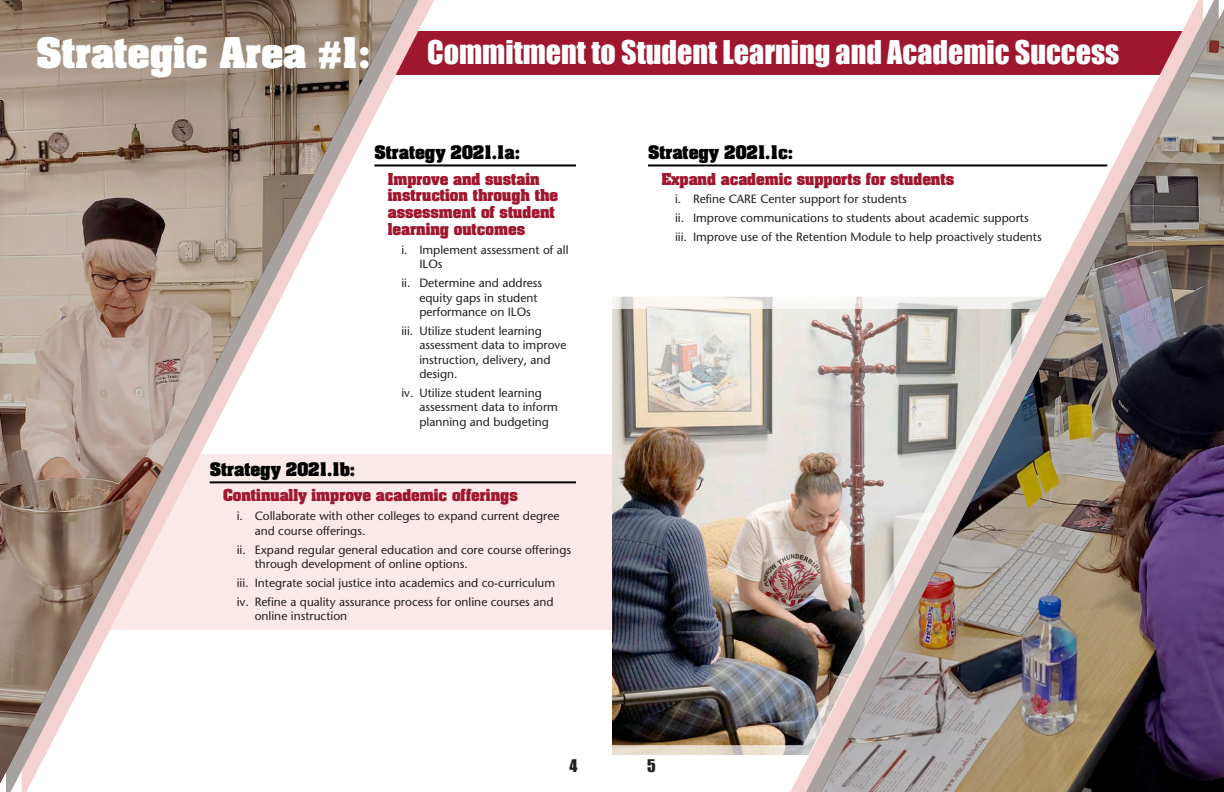
<style>
.page{position:relative;width:1224px;height:792px;background:#fff}
.page>*{position:absolute;margin:0;border:0;box-sizing:border-box;transform-origin:0 0}
.Strategic_Plan{font:700 36px "Aachen";color:#fff}
.plan_title{font:30px "Impact";color:#fff}
._2021_title{font:700 16px "Aachen";color:#000}
.t1{font:16px "Impact";color:#231f20}
.strategy_title{font:700 14px/16.8px "Aachen";color:#9f172e}
.roman_text{font:12px/14.4px "ATC Onyx";color:#231f20}
.s1{font-family:"Arial";font-weight:900}
</style>
<div class="page">
<div style="left:331px;top:31px;width:893px;height:44px;background:#9f172e"></div>
<img style="left:612px;top:309px;width:178px;height:436px">
<img style="left:790px;top:166px;width:16px;height:626px">
<img style="left:806px;top:0;width:413px;height:792px">
<img style="left:821px;top:10px;width:403px;height:782px">
<div style="left:105px;top:454px;width:507px;height:176px;background:#fbe8e8"></div>
<img style="left:0;top:0;width:404px;height:784px">
<hr style="left:374px;top:164px;width:202px;height:2px;background:#000">
<hr style="left:210px;top:481px;width:366px;height:2px;background:#000">
<hr style="left:648px;top:164px;width:459px;height:2px;background:#000">
<p class="Strategic_Plan" style="left:36px;top:25px;width:336px">Strategic Area <span class="s1">#</span>1:</p>
<p class="plan_title" style="left:427px;top:29px;width:694px">Commitment to Student Learning and Academic Success</p>
<p class="_2021_title" style="left:374px;top:140px;width:147px">Strategy 2021.1a:</p>
<p class="strategy_title" style="left:388px;top:170px;width:172px">Improve and sustain instruction through the assessment of student learning outcomes</p>
<p class="roman_text" style="left:419px;top:242px;width:151px;text-indent:-18px">i. Implement assessment of all<br>ILOs</p>
<p class="roman_text" style="left:419px;top:276px;width:124px;text-indent:-18px">ii. Determine and address equity gaps in student performance on ILOs</p>
<p class="roman_text" style="left:419px;top:323px;width:149px;text-indent:-18px">iii. Utilize student learning assessment data to improve instruction, delivery, and design.</p>
<p class="roman_text" style="left:419px;top:385px;width:140px;text-indent:-18px">iv. Utilize student learning assessment data to inform planning and budgeting</p>
<p class="_2021_title" style="left:210px;top:457px;width:147px">Strategy 2021.1b:</p>
<p class="strategy_title" style="left:223px;top:487px;width:296px">Continually improve academic offerings</p>
<p class="roman_text" style="left:255px;top:509px;width:306px;text-indent:-18px">i. Collaborate with other colleges to expand current degree and course offerings.</p>
<p class="roman_text" style="left:255px;top:542px;width:318px;text-indent:-18px">ii. Expand regular general education and core course offerings through development of online options.</p>
<p class="roman_text" style="left:237px;top:575px;width:320px">iii. Integrate social justice into academics and co-curriculum</p>
<p class="roman_text" style="left:255px;top:594px;width:300px;text-indent:-18px">iv. Refine a quality assurance process for online courses and online instruction</p>
<p class="_2021_title" style="left:648px;top:140px;width:147px">Strategy 2021.1c:</p>
<p class="strategy_title" style="left:662px;top:170px;width:294px">Expand academic supports for students</p>
<p class="roman_text" style="left:675px;top:192px;width:233px">i. Refine CARE Center support for students</p>
<p class="roman_text" style="left:675px;top:211px;width:355px">ii. Improve communications to students about academic supports</p>
<p class="roman_text" style="left:675px;top:230px;width:368px">iii. Improve use of the Retention Module to help proactively students</p>
<h3 class="t1" style="left:569px;top:753px;width:9px">4</h3>
<h3 class="t1" style="left:647px;top:753px;width:10px">5</h3>
</div>
